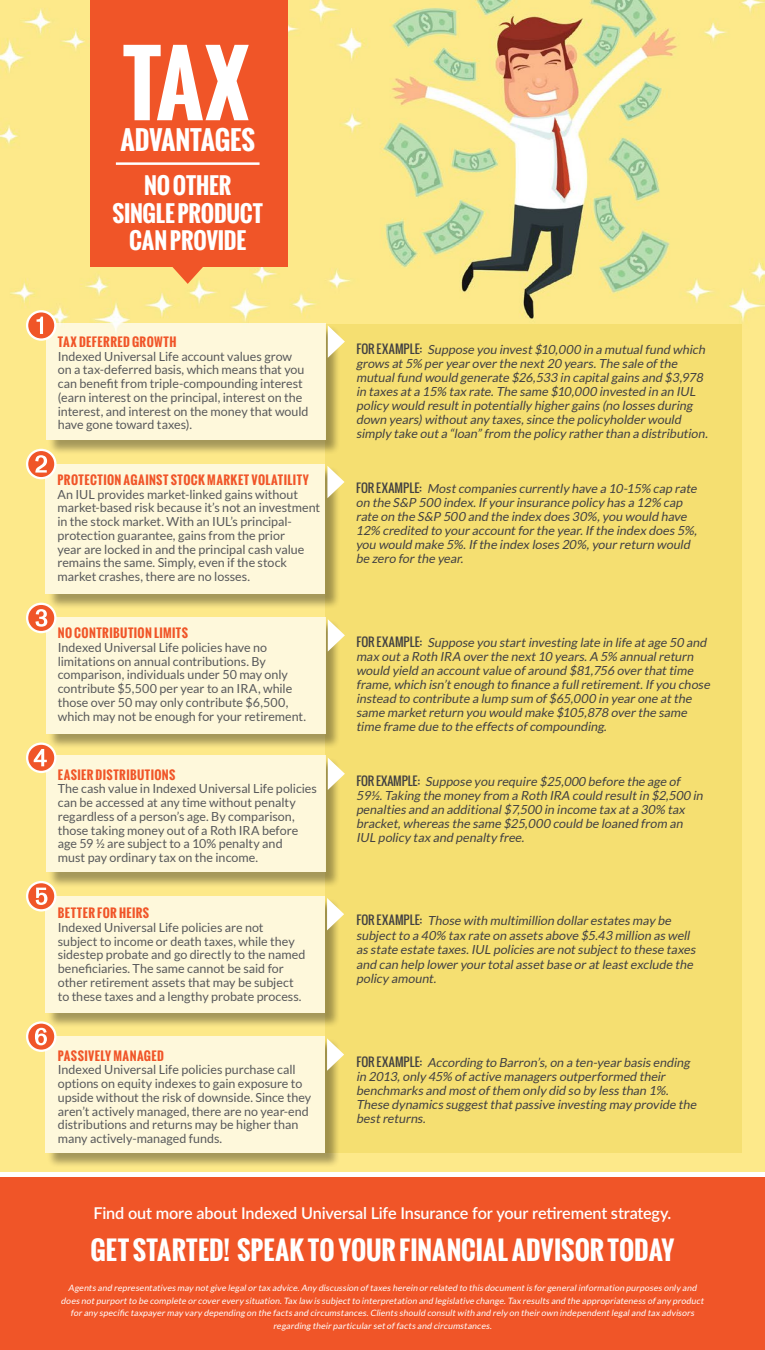
<style>
.page{position:relative;width:765px;height:1350px;background:#fff}
.page>*{position:absolute;margin:0;border:0;box-sizing:border-box;transform-origin:0 0}
.t1{font:700 85.75px "Oswald";color:#fff}
.t2{font:700 26px "Oswald";letter-spacing:-.015em;color:#fff}
.t3{font:700 25.62px "Oswald";letter-spacing:.005em;color:#fff}
.t4{font:700 22.5px/27.5px "Oswald";letter-spacing:-.01em;color:#fff;text-align:center}
.t5{font:600 16.25px "Lato";letter-spacing:-.01em;color:#fff}
.t6{font:italic 12.5px/14px "Lato";letter-spacing:-.01em;color:#414042}
.t7{font:12.5px/13.8px "Lato";color:#58595b}
.t8{font:700 12px "Oswald";letter-spacing:.035em;color:#f05528}
.t9{font:italic 8.75px/12.5px "Lato";color:#fff;text-align:center}
.s1{font-family:"Oswald";font-style:normal;font-size:12px}
</style>
<div class="page">
<img style="left:0;top:0;width:765px;height:1172px">
<div style="left:0;top:1178px;width:765px;height:172px;background:#f05528"></div>
<div style="left:90px;top:0;width:197px;height:267px;background:#f05528"></div>
<svg style="left:172px;top:267px;width:32px;height:17px"></svg>
<div style="left:325px;top:324px;width:417px;height:829px;background:#f5df71"></div>
<div style="left:47px;top:325px;width:294px;height:131px;background:#000;opacity:.5"></div>
<div style="left:46px;top:324px;width:279px;height:116px;background:#fef8db"></div>
<svg style="left:328px;top:325px;width:17px;height:33px"></svg>
<svg style="left:26px;top:310px;width:31px;height:31px"></svg>
<svg style="left:27px;top:311px;width:29px;height:28px"></svg>
<svg style="left:28px;top:312px;width:26px;height:26px"></svg>
<div style="left:47px;top:619px;width:294px;height:131px;background:#000;opacity:.5"></div>
<div style="left:46px;top:617px;width:279px;height:117px;background:#fef8db"></div>
<svg style="left:328px;top:619px;width:17px;height:33px"></svg>
<div style="left:26px;top:603px;width:31px;height:30px;background:#fff;border-radius:50%"></div>
<svg style="left:28px;top:605px;width:26px;height:26px"></svg>
<div style="left:47px;top:757px;width:294px;height:131px;background:#000;opacity:.5"></div>
<div style="left:46px;top:756px;width:279px;height:116px;background:#fef8db"></div>
<svg style="left:328px;top:758px;width:17px;height:32px"></svg>
<svg style="left:26px;top:743px;width:31px;height:30px"></svg>
<svg style="left:28px;top:745px;width:26px;height:26px"></svg>
<div style="left:47px;top:898px;width:293px;height:130px;background:#000;opacity:.5"></div>
<div style="left:45px;top:896px;width:280px;height:116px;background:#fef8db"></div>
<svg style="left:327px;top:898px;width:17px;height:32px"></svg>
<svg style="left:26px;top:881px;width:31px;height:31px"></svg>
<svg style="left:28px;top:883px;width:26px;height:26px"></svg>
<div style="left:47px;top:1038px;width:293px;height:131px;background:#000;opacity:.5"></div>
<div style="left:45px;top:1037px;width:280px;height:116px;background:#fef8db"></div>
<svg style="left:327px;top:1038px;width:17px;height:33px"></svg>
<svg style="left:26px;top:1021px;width:31px;height:31px"></svg>
<svg style="left:28px;top:1024px;width:26px;height:26px"></svg>
<div style="left:47px;top:466px;width:294px;height:143px;background:#000;opacity:.5"></div>
<div style="left:45px;top:464px;width:280px;height:130px;background:#fef8db"></div>
<svg style="left:327px;top:466px;width:18px;height:32px"></svg>
<svg style="left:26px;top:449px;width:31px;height:30px"></svg>
<svg style="left:28px;top:451px;width:26px;height:26px"></svg>
<hr style="left:116px;top:162px;width:144px;height:3px;background:#fff">
<h1 class="t1" style="left:123px;top:20px;width:129px">TAX</h1>
<h2 class="t2" style="left:120px;top:121px;width:136px">ADVANTAGES</h2>
<h3 class="t4" style="left:112px;top:172px;width:152px">NO OTHER<br>SINGLE PRODUCT<br>CAN PROVIDE</h3>
<p class="t8" style="left:58px;top:333px;width:120px">TAX DEFERRED GROWTH</p>
<p class="t7" style="left:58px;top:349px;width:252px">Indexed Universal Life account values grow on a tax-deferred basis, which means that you can benefit from triple-compounding interest (earn interest on the principal, interest on the interest, and interest on the money that would have gone toward taxes).</p>
<p class="t8" style="left:57px;top:471px;width:253px">PROTECTION AGAINST STOCK MARKET VOLATILITY</p>
<p class="t7" style="left:57px;top:487px;width:264px">An IUL provides market-linked gains without market-based risk because it’s not an investment in the stock market. With an IUL’s principal&shy;protection guarantee, gains from the prior<br>year are locked in and the principal cash value remains the same. Simply, even if the stock market crashes, there are no losses.</p>
<p class="t8" style="left:58px;top:624px;width:132px">NO CONTRIBUTION LIMITS</p>
<p class="t7" style="left:58px;top:640px;width:250px">Indexed Universal Life policies have no limitations on annual contributions. By comparison, individuals under 50 may only contribute $5,500 per year to an IRA, while those over 50 may only contribute $6,500, which may not be enough for your retirement.</p>
<p class="t8" style="left:58px;top:766px;width:119px">EASIER DISTRIBUTIONS</p>
<p class="t7" style="left:58px;top:782px;width:261px">The cash value in Indexed Universal Life policies can be accessed at any time without penalty regardless of a person’s age. By comparison, those taking money out of a Roth IRA before age 59 ½ are subject to a 10% penalty and<br>must pay ordinary tax on the income.</p>
<p class="t8" style="left:58px;top:904px;width:93px">BETTER FOR HEIRS</p>
<p class="t7" style="left:58px;top:920px;width:249px">Indexed Universal Life policies are not subject to income or death taxes, while they sidestep probate and go directly to the named beneficiaries. The same cannot be said for other retirement assets that may be subject to these taxes and a lengthy probate process.</p>
<p class="t8" style="left:58px;top:1047px;width:108px">PASSIVELY MANAGED</p>
<p class="t7" style="left:58px;top:1063px;width:255px">Indexed Universal Life policies purchase call options on equity indexes to gain exposure to upside without the risk of downside. Since they aren’t actively managed, there are no year-end distributions and returns may be higher than many actively-managed funds.</p>
<p class="t6" style="left:356px;top:343px;width:356px"><span class="s1">F O R E X A M P L E :</span> Suppose you invest $10,000 in a mutualfund which grows at 5% per year over the next 20 years.The sale ofthe mutualfund would generate $26,533 in capitalgains and $3,978 in taxes at a 15% tax rate.The same $10,000 invested in an IUL policy would result in potentially higher gains (no losses during down years)without any taxes,since the policyholder would simply take out a “loan” from the policy rather than a distribution.</p>
<p class="t6" style="left:356px;top:482px;width:345px"><span class="s1">F O R E X A M P L E :</span> Most companies currently have a 10-15% cap rate on the S&amp;P 500 index.Ifyour insurance policy has a 12% cap rate on the S&amp;P 500 and the index does 30%,you would have 12% credited to your account for the year.Ifthe index does 5%, you would make 5%.Ifthe index loses 20%,your return would be zero for the year.</p>
<p class="t6" style="left:356px;top:635px;width:358px"><span class="s1">F O R E X A M P L E :</span> Suppose you start investing late in life at age 50 and max out a Roth IRA over the next 10 years.A 5% annualreturn would yield an account value ofaround $81,756 over that time frame,which isn’t enough to finance a fullretirement.Ifyou chose instead to contribute a lump sum of$65,000 in year one at the same market return you would make $105,878 over the same time frame due to the effects ofcompounding.</p>
<p class="t6" style="left:356px;top:775px;width:351px"><span class="s1">F O R E XA M P L E :</span> Suppose you require $25,000 before the age of 59½.Taking the money from a Roth IRA could result in $2,500 in penalties and an additional$7,500 in income tax at a 30% tax bracket,whereas the same $25,000 could be loaned from an IUL policy tax and penalty free.</p>
<p class="t6" style="left:356px;top:913px;width:343px;line-height:14.5px"><span class="s1">F O R E X A M P L E :</span> Those with multimillion dollar estates may be subject to a 40% tax rate on assets above $5.43 million as well as state estate taxes.IUL policies are not subject to these taxes and can help lower your totalasset base or at least exclude the policy amount.</p>
<p class="t6" style="left:356px;top:1055px;width:344px"><span class="s1">F O R E X A M P L E :</span> According to Barron’s,on a ten-year basis ending in 2013,only 45% ofactive managers outperformed their benchmarks and most ofthem only did so by less than 1%.<br>These dynamics suggest that passive investing may provide the best returns.</p>
<h3 class="t5" style="left:94px;top:1201px;width:579px">Find out more about Indexed Universal Life Insurance for your retirement strategy.</h3>
<h3 class="t3" style="left:91px;top:1231px;width:585px">GET STARTED! SPEAK TO YOUR FINANCIAL ADVISOR TODAY</h3>
<p class="t9" style="left:61px;top:1282px;width:646px">Agents and representatives may not give legalor tax advice.Any discussion oftaxes herein or related to this document is for generalinformation purposes only and does not purport to be complete or cover every situation.Tax law is subject to interpretation and legislative change.Tax results and the appropriateness ofany product for any specific taxpayer may vary depending on the facts and circumstances.Clients should consult with and rely on their own independent legaland tax advisors regarding their particular set offacts and circumstances.</p>
</div>
